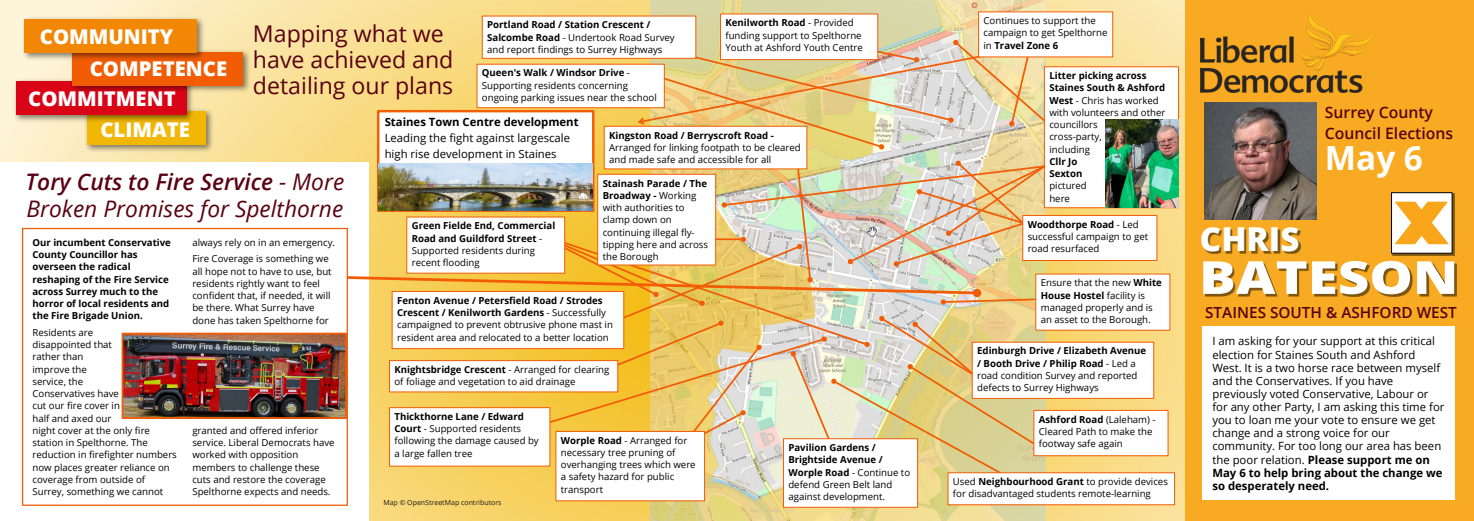
<style>
.page{position:relative;width:1474px;height:521px;background:#fff}
.page>*{position:absolute;margin:0;border:0;box-sizing:border-box;transform-origin:0 0}
.t1{font:800 57.05px "Gill Sans";color:#faa61a}
.t2{font:800 45.5px "Open Sans";color:#fff;scale:1.2 1}
.t3{font:700 33.25px "Open Sans";color:#fff}
.t4{font:800 32.99px "Open Sans";color:#fff}
.t5{font:23.1px/26px "Open Sans";color:#590212}
.t6{font:italic 22.75px/27.1px "Open Sans";color:#590212}
.t7{font:800 20.3px "Open Sans";color:#fff}
.t8{font:600 15.75px/21px "Open Sans";color:#590212}
.t9{font:600 15.31px "Open Sans";color:#590212}
.t10{font:11.38px/13.1px "Open Sans";color:#000}
.t11{font:700 11.38px "Open Sans";color:#000}
.t12{font:9.62px/12.2px "Open Sans";color:#000}
.t13{font:700 9.62px/12.2px "Open Sans";color:#000}
.t14{font:7px "Open Sans";color:#201c19}
.s1{font-weight:700}
.s2{font-weight:600}
.s3{font-weight:400}
</style>
<div class="page">
<img style="left:0;top:0;width:1184px;height:521px">
<div style="left:1184px;top:0;width:289px;height:521px;background:#f8ab22"></div>
<div style="left:0;top:162px;width:368px;height:359px;background:#fff"></div>
<div style="left:22px;top:228px;width:326px;height:278px;background:#fff;border:1px solid #f25c05"></div>
<img style="left:650px;top:0;width:395px;height:521px">
<div style="left:1035px;top:274px;width:135px;height:57px;background:#fff;border:1px solid #f25c05"></div>
<div style="left:1043px;top:66px;width:135px;height:142px;background:#fff;border:1px solid #f25c05"></div>
<img style="left:1105px;top:120px;width:73px;height:87px">
<div style="left:482px;top:16px;width:214px;height:43px;background:#fff"></div>
<div style="left:1022px;top:215px;width:135px;height:46px;background:#fff;border:1px solid #f25c05"></div>
<div style="left:971px;top:342px;width:183px;height:57px;background:#fff;border:1px solid #f25c05"></div>
<div style="left:978px;top:11px;width:135px;height:46px;background:#fff;border:1px solid #f25c05"></div>
<div style="left:1033px;top:410px;width:135px;height:46px;background:#fff;border:1px solid #f25c05"></div>
<div style="left:947px;top:472px;width:227px;height:33px;background:#fff;border:1px solid #f25c05"></div>
<div style="left:783px;top:438px;width:135px;height:70px;background:#fff;border:1px solid #f25c05"></div>
<div style="left:555px;top:431px;width:150px;height:70px;background:#fff"></div>
<img style="left:345px;top:39px;width:709px;height:435px">
<div style="left:476px;top:64px;width:188px;height:44px;background:#fff;border:1px solid #f25c05"></div>
<div style="left:720px;top:14px;width:158px;height:46px;background:#fff;border:1px solid #f25c05"></div>
<div style="left:597px;top:174px;width:119px;height:91px;background:#fff;border:1px solid #f25c05"></div>
<img style="left:125px;top:336px;width:219px;height:80px">
<div style="left:122px;top:333px;width:225px;height:86px;border:2px solid #f25c05"></div>
<div style="left:406px;top:217px;width:159px;height:57px;background:#fff;border:1px solid #f25c05"></div>
<img style="left:84px;top:107px;width:130px;height:46px">
<div style="left:87px;top:111px;width:119px;height:34px;background:#f2b705"></div>
<img style="left:13px;top:78px;width:182px;height:45px">
<div style="left:16px;top:81px;width:171px;height:34px;background:#d90416"></div>
<img style="left:69px;top:48px;width:182px;height:46px">
<div style="left:73px;top:52px;width:170px;height:33px;background:#f25c05"></div>
<img style="left:21px;top:16px;width:184px;height:46px">
<div style="left:25px;top:19px;width:172px;height:34px;background:#f28705"></div>
<div style="left:392px;top:291px;width:232px;height:58px;background:#fff;border:1px solid #f25c05"></div>
<img style="left:1392px;top:194px;width:62px;height:62px">
<div style="left:1390px;top:192px;width:62px;height:62px;background:#fff;border:1px solid #000"></div>
<img style="left:1205px;top:263px;width:251px;height:34px">
<img style="left:1203px;top:229px;width:97px;height:25px">
<img style="left:1204px;top:102px;width:112px;height:117px">
<div style="left:1202px;top:327px;width:252px;height:173px;background:#fff"></div>
<img style="left:1200px;top:15px;width:171px;height:77px">
<div style="left:604px;top:126px;width:203px;height:43px;background:#fff;border:1px solid #f25c05"></div>
<h3 class="t7" style="left:40px;top:28px;width:135px">COMMUNITY</h3>
<h3 class="t7" style="left:90px;top:61px;width:139px">COMPETENCE</h3>
<h3 class="t7" style="left:28px;top:90px;width:149px">COMMITMENT</h3>
<h3 class="t7" style="left:100px;top:121px;width:91px">CLIMATE</h3>
<h3 class="t5" style="left:253px;top:23px;width:202px">Mapping what we have achieved and detailing our plans</h3>
<p class="t12" style="left:487px;top:20px;width:189px"><span class="s1">Portland Road / Station Crescent /<br>Salcombe Road</span> - Undertook Road Survey and report findings to Surrey Highways</p>
<p class="t12" style="left:482px;top:68px;width:176px"><span class="s1">Queen's Walk / Windsor Drive</span> -<br>Supporting residents concerning ongoing parking issues near the school</p>
<p class="t12" style="left:725px;top:18px;width:139px"><span class="s1">Kenilworth Road</span> - Provided funding support to Spelthorne<br>Youth at Ashford Youth Centre</p>
<p class="t11" style="left:385px;top:118px;width:195px">Staines Town Centre development</p>
<p class="t10" style="left:385px;top:131px;width:187px;line-height:15.9px">Leading the fight against largescale high rise development in Staines</p>
<p class="t13" style="left:609px;top:130px;width:166px">Kingston Road / Berryscroft Road -</p>
<p class="t12" style="left:609px;top:142px;width:193px">Arranged for linking footpath to be cleared and made safe and accessible for all</p>
<h3 class="t6" style="left:26px;top:171px;width:320px"><span class="s2">Tory Cuts to Fire Service</span> - More<br>Broken Promises for Spelthorne</h3>
<p class="t13" style="left:32px;top:237px;width:140px">Our incumbent Conservative<br>County Councillor has overseen the radical reshaping of the Fire Service across Surrey much to the horror of local residents and the Fire Brigade Union.</p>
<p class="t12" style="left:32px;top:327px;width:146px">Residents are<br>disappointed that<br>rather than<br>improve the<br>service, the<br>Conservatives have<br>cut our fire cover in<br>half and axed our<br>night cover at the only fire station in Spelthorne. The reduction in firefighter numbers now places greater reliance on coverage from outside of<br>Surrey, something we cannot</p>
<p class="t12" style="left:192px;top:235px;width:144px;line-height:16.6px">always rely on in an emergency.<br>Fire Coverage is something we</p>
<p class="t12" style="left:192px;top:266px;width:141px">all hope not to have to use, but residents rightly want to feel confident that, if needed, it will be there. What Surrey have done has taken Spelthorne for</p>
<p class="t12" style="left:192px;top:425px;width:144px">granted and offered inferior service. Liberal Democrats have worked with opposition members to challenge these cuts and restore the coverage<br>Spelthorne expects and needs.</p>
<p class="t13" style="left:412px;top:221px;width:145px">Green Fielde End, Commercial<br>Road and Guildford Street <span class="s3">-<br>Supported residents during recent flooding</span></p>
<p class="t12" style="left:602px;top:178px;width:107px"><span class="s1">Stainash Parade / The<br>Broadway -</span> Working with authorities to clamp down on continuing illegal fly&shy;tipping here and across the Borough</p>
<p class="t12" style="left:397px;top:295px;width:217px"><span class="s1">Fenton Avenue / Petersfield Road / Strodes Crescent / Kenilworth Gardens</span> - Successfully campaigned to prevent obtrusive phone mast in resident area and relocated to a better location</p>
<p class="t12" style="left:394px;top:364px;width:216px"><span class="s1">Knightsbridge Crescent</span> - Arranged for clearing of foliage and vegetation to aid drainage</p>
<p class="t12" style="left:394px;top:411px;width:146px"><span class="s1">Thickthorne Lane / Edward<br>Court</span> - Supported residents following the damage caused by a large fallen tree</p>
<p class="t14" style="left:383px;top:499px;width:120px">Map © OpenStreetMap contributors</p>
<p class="t12" style="left:561px;top:435px;width:136px"><span class="s1">Worple Road</span> - Arranged for necessary tree pruning of overhanging trees which were a safety hazard for public transport</p>
<p class="t12" style="left:788px;top:442px;width:123px"><span class="s1">Pavilion Gardens /<br>Brightside Avenue /<br>Worple Road</span> - Continue to defend Green Belt land against development.</p>
<p class="t12" style="left:983px;top:16px;width:125px">Continues to support the campaign to get Spelthorne in <span class="s1">Travel Zone 6</span></p>
<p class="t12" style="left:1049px;top:70px;width:117px"><span class="s1">Litter picking across<br>Staines South &amp; Ashford<br>West</span> - Chris has worked with volunteers and other councillors<br>cross-party,<br>including</p>
<p class="t13" style="left:1049px;top:156px;width:35px">Cllr Jo<br>Sexton</p>
<p class="t12" style="left:1049px;top:181px;width:39px">pictured here</p>
<p class="t12" style="left:1027px;top:219px;width:122px"><span class="s1">Woodthorpe Road</span> - Led successful campaign to get road resurfaced</p>
<p class="t12" style="left:1040px;top:278px;width:123px">Ensure that the new <span class="s1">White<br>House Hostel</span> facility is managed properly and is an asset to the Borough.</p>
<p class="t12" style="left:977px;top:346px;width:171px"><span class="s1">Edinburgh Drive / Elizabeth Avenue / Booth Drive / Philip Road</span> - Led a road condition Survey and reported defects to Surrey Highways</p>
<p class="t12" style="left:1038px;top:414px;width:118px"><span class="s1">Ashford Road</span> (Laleham) -<br>Cleared Path to make the footway safe again</p>
<p class="t12" style="left:953px;top:476px;width:216px">Used <span class="s1">Neighbourhood Grant</span> to provide devices for disadvantaged students remote-learning</p>
<h3 class="t4" style="left:1199px;top:226px;width:101px">CHRIS</h3>
<h3 class="t8" style="left:1324px;top:104px;width:130px">Surrey County<br>Council Elections</h3>
<h3 class="t3" style="left:1324px;top:144px;width:99px">May 6</h3>
<h1 class="t1" style="left:1394px;top:201px;width:57px">X</h1>
<h2 class="t2" style="left:1199px;top:259px;width:218px">BATESON</h2>
<h3 class="t9" style="left:1205px;top:306px;width:253px">STAINES SOUTH &amp; ASHFORD WEST</h3>
<p class="t10" style="left:1212px;top:336px;width:233px">I am asking for your support at this critical election for Staines South and Ashford West. It is a two horse race between myself and the Conservatives. If you have previously voted Conservative, Labour or for any other Party, I am asking this time for you to loan me your vote to ensure we get change and a strong voice for our community. For too long our area has been the poor relation. <span class="s1">Please support me on May 6 to help bring about the change we so desperately need.</span></p>
</div>
